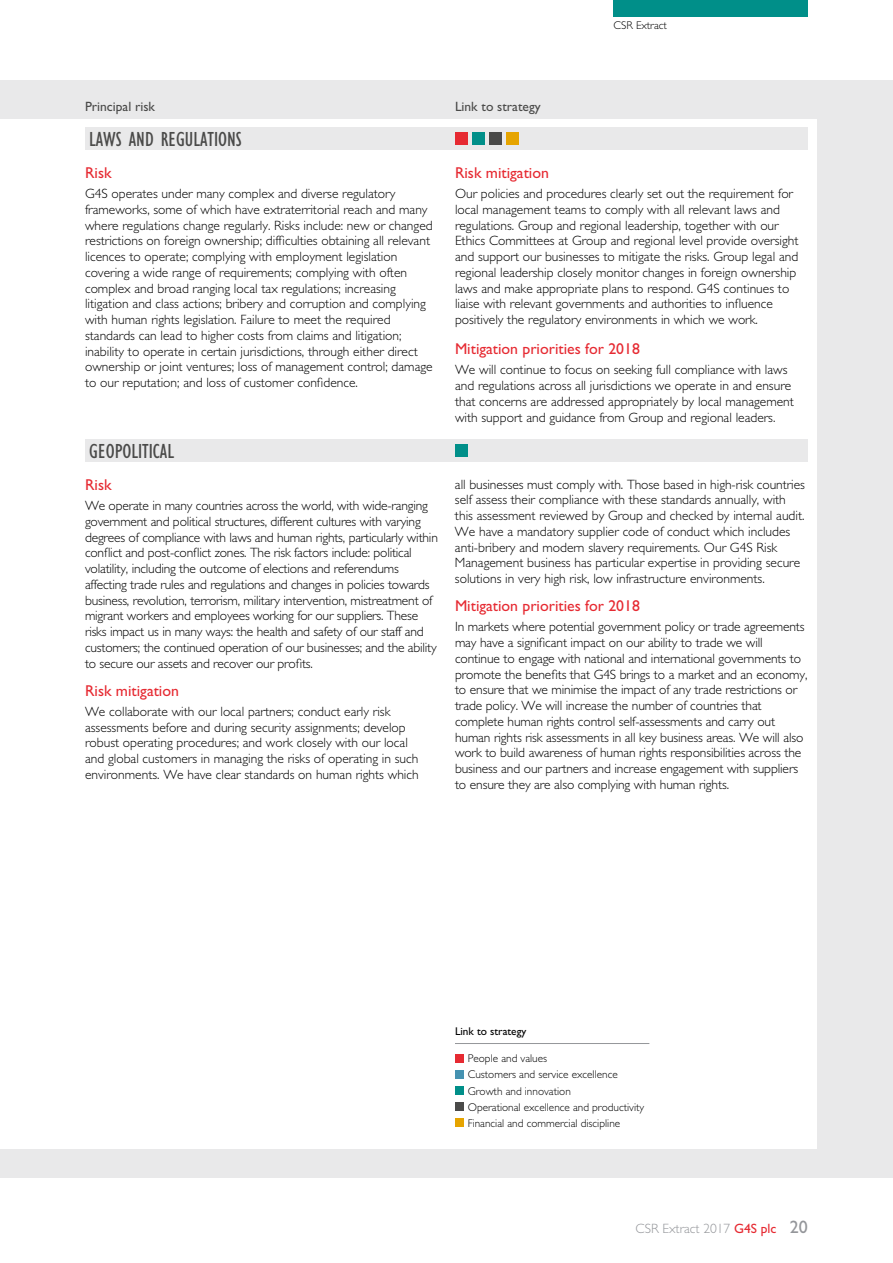
<style>
.page{position:relative;width:893px;height:1263px;background:#fff}
.page>*{position:absolute;margin:0;border:0;box-sizing:border-box;transform-origin:0 0}
.t1{font:condensed 21px "Gill Sans Std";color:#4a4a49}
.t2{font:15.75px "Gill Sans Std";color:#e62a32}
.t3{font:300 13.5px/15.8px "Gill Sans Std";color:#000}
.t4{font:13.5px "Gill Sans Std";color:#4a4a49}
.t5{font:300 13.5px "Gill Sans Std";color:#94969a}
.t6{font:300 11.25px/16.2px "Gill Sans Std";color:#000}
.t7{font:11.25px "Gill Sans Std";color:#000}
.s1{font-weight:400;color:#e62a32}
.s2{font-weight:400;font-size:18px}
</style>
<div class="page">
<div style="left:0;top:81px;width:893px;height:1097px;background:#e9e9ea"></div>
<div style="left:0;top:119px;width:816px;height:1029px;background:#fff"></div>
<div style="left:85px;top:128px;width:723px;height:22px;background:#e9e9ea"></div>
<div style="left:455px;top:133px;width:13px;height:12px;background:#e62a32"></div>
<hr style="left:455px;top:1043px;width:194px;height:1px;background:#94969a">
<div style="left:455px;top:1054px;width:8px;height:9px;background:#e62a32"></div>
<div style="left:455px;top:1086px;width:8px;height:9px;background:#008f89"></div>
<div style="left:455px;top:1102px;width:8px;height:9px;background:#4a4a49"></div>
<div style="left:455px;top:1118px;width:8px;height:9px;background:#e6a400"></div>
<div style="left:455px;top:1070px;width:8px;height:9px;background:#4592b1"></div>
<div style="left:472px;top:133px;width:13px;height:12px;background:#008f89"></div>
<div style="left:489px;top:133px;width:13px;height:12px;background:#4a4a49"></div>
<div style="left:506px;top:133px;width:13px;height:12px;background:#e6a400"></div>
<div style="left:85px;top:439px;width:723px;height:23px;background:#e9e9ea"></div>
<div style="left:455px;top:444px;width:13px;height:13px;background:#008f89"></div>
<div style="left:613px;top:0;width:195px;height:17px;background:#008f89"></div>
<p class="t4" style="left:85px;top:98px;width:71px">Principal risk</p>
<p class="t4" style="left:455px;top:98px;width:87px">Link to strategy</p>
<p class="t6" style="left:613px;top:17px;width:55px">CSR Extract</p>
<h1 class="t1" style="left:89px;top:128px;width:154px">LAWS AND REGULATIONS</h1>
<p class="t2" style="left:85px;top:164px;width:28px">Risk</p>
<p class="t3" style="left:85px;top:186px;width:349px">G4S operates under many complex and diverse regulatory frameworks, some of which have extraterritorial reach and many where regulations change regularly. Risks include: new or changed restrictions on foreign ownership; difficulties obtaining all relevant licences to operate; complying with employment legislation covering a wide range of requirements; complying with often complex and broad ranging local tax regulations; increasing litigation and class actions; bribery and corruption and complying with human rights legislation. Failure to meet the required standards can lead to higher costs from claims and litigation; inability to operate in certain jurisdictions, through either direct ownership or joint ventures; loss of management control; damage to our reputation; and loss of customer confidence.</p>
<h1 class="t1" style="left:89px;top:440px;width:86px">GEOPOLITICAL</h1>
<p class="t2" style="left:85px;top:476px;width:28px">Risk</p>
<p class="t3" style="left:85px;top:498px;width:354px">We operate in many countries across the world, with wide-ranging government and political structures, different cultures with varying degrees of compliance with laws and human rights, particularly within conflict and post-conflict zones. The risk factors include: political volatility, including the outcome of elections and referendums affecting trade rules and regulations and changes in policies towards business, revolution, terrorism, military intervention, mistreatment of migrant workers and employees working for our suppliers. These risks impact us in many ways: the health and safety of our staff and customers; the continued operation of our businesses; and the ability to secure our assets and recover our profits.</p>
<p class="t2" style="left:85px;top:681px;width:95px">Risk mitigation</p>
<p class="t3" style="left:85px;top:703px;width:335px">We collaborate with our local partners; conduct early risk assessments before and during security assignments; develop robust operating procedures; and work closely with our local and global customers in managing the risks of operating in such environments. We have clear standards on human rights which</p>
<p class="t2" style="left:455px;top:164px;width:95px">Risk mitigation</p>
<p class="t3" style="left:455px;top:186px;width:345px">Our policies and procedures clearly set out the requirement for local management teams to comply with all relevant laws and regulations. Group and regional leadership, together with our Ethics Committees at Group and regional level provide oversight and support our businesses to mitigate the risks. Group legal and regional leadership closely monitor changes in foreign ownership laws and make appropriate plans to respond. G4S continues to liaise with relevant governments and authorities to influence positively the regulatory environments in which we work.</p>
<p class="t2" style="left:455px;top:340px;width:186px">Mitigation priorities for 2018</p>
<p class="t3" style="left:455px;top:362px;width:340px">We will continue to focus on seeking full compliance with laws and regulations across all jurisdictions we operate in and ensure that concerns are addressed appropriately by local management with support and guidance from Group and regional leaders.</p>
<p class="t3" style="left:455px;top:476px;width:351px">all businesses must comply with. Those based in high-risk countries self assess their compliance with these standards annually, with this assessment reviewed by Group and checked by internal audit.<br>We have a mandatory supplier code of conduct which includes anti-bribery and modern slavery requirements. Our G4S Risk Management business has particular expertise in providing secure solutions in very high risk, low infrastructure environments.</p>
<p class="t2" style="left:455px;top:597px;width:186px">Mitigation priorities for 2018</p>
<p class="t3" style="left:455px;top:619px;width:354px">In markets where potential government policy or trade agreements may have a significant impact on our ability to trade we will continue to engage with national and international governments to promote the benefits that G4S brings to a market and an economy, to ensure that we minimise the impact of any trade restrictions or trade policy. We will increase the number of countries that complete human rights control self-assessments and carry out human rights risk assessments in all key business areas. We will also work to build awareness of human rights responsibilities across the business and our partners and increase engagement with suppliers to ensure they are also complying with human rights.</p>
<p class="t7" style="left:455px;top:1024px;width:73px">Link to strategy</p>
<p class="t6" style="left:468px;top:1050px;width:178px">People and values<br>Customers and service excellence<br>Growth and innovation<br>Operational excellence and productivity<br>Financial and commercial discipline</p>
<p class="t5" style="left:635px;top:1220px;width:174px">CSR Extract 2017 <span class="s1">G4S plc</span> <span class="s2">20</span></p>
</div>
